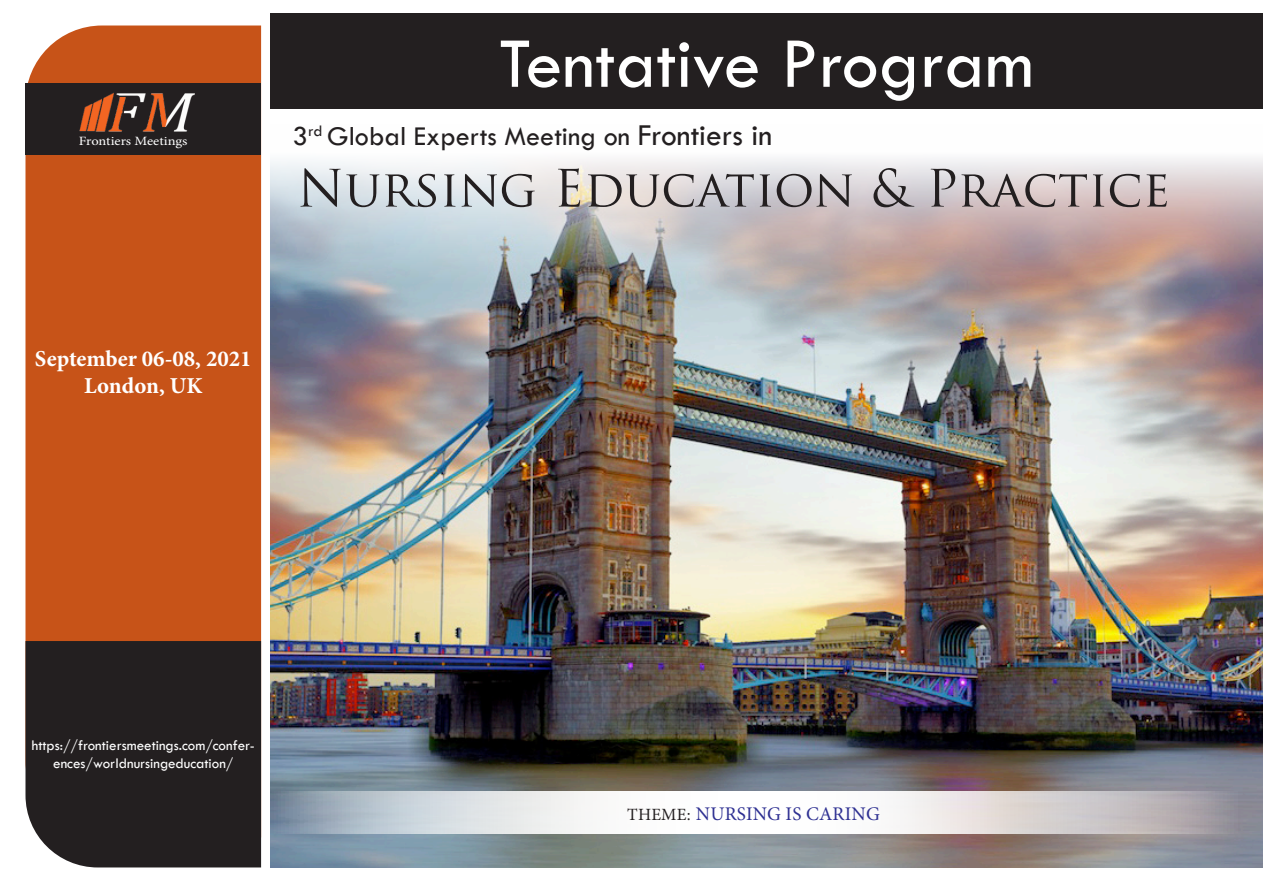
<style>
.page{position:relative;width:1263px;height:893px;background:#fff}
.page>*{position:absolute;margin:0;border:0;box-sizing:border-box;transform-origin:0 0}
.t1{font:74.25px "Tw Cen";color:#fff}
.t2{font:50.1px "Trajan Pro";color:#231f20}
.t3{font:28.05px "Tw Cen";color:#231f20}
.t4{font:700 22.8px "Minion Pro";color:#fff}
.t5{font:19.35px "Minion Pro";letter-spacing:.01em;color:#2e3092}
.t6{font:15px/18px "Tw Cen";color:#fff;text-align:center}
.t7{font:12.75px "Minion Pro";color:#fff;scale:1.14 1}
.s1{font-size:31.5px}
.s2{font-size:17.25px;color:#231f20}
</style>
<div class="page">
<div style="left:25px;top:26px;width:236px;height:777px;background:#c75318"></div>
<div style="left:26px;top:83px;width:235px;height:72px;background:#231f20"></div>
<div style="left:26px;top:641px;width:235px;height:226px;background:#231f20"></div>
<img style="left:79px;top:93px;width:116px;height:39px">
<div style="left:270px;top:14px;width:993px;height:95px;background:#231f20"></div>
<img style="left:270px;top:158px;width:993px;height:709px">
<svg style="left:270px;top:791px;width:967px;height:42px"></svg>
<div style="left:623px;top:802px;width:266px;height:29px;background:#fff"></div>
<p class="t7" style="left:79px;top:132px;width:97px">Frontiers Meetings</p>
<p class="t1" style="left:499px;top:19px;width:537px">Tentative Program</p>
<p class="t3" style="left:293px;top:120px;width:481px">3<sup>rd</sup> Global Experts Meeting on <span class="s1">Frontiers in</span></p>
<p class="t2" style="left:297px;top:156px;width:874px">Nursing Education &amp; Practice</p>
<p class="t4" style="left:35px;top:342px;width:218px">September 06-08, 2021</p>
<p class="t4" style="left:84px;top:370px;width:120px">London, UK</p>
<p class="t6" style="left:32px;top:737px;width:224px">https://frontiersmeetings.com/confer&shy;ences/worldnursingeducation/</p>
<p class="t5" style="left:627px;top:801px;width:254px"><span class="s2">THEME:</span> NURSING IS CARING</p>
</div>
